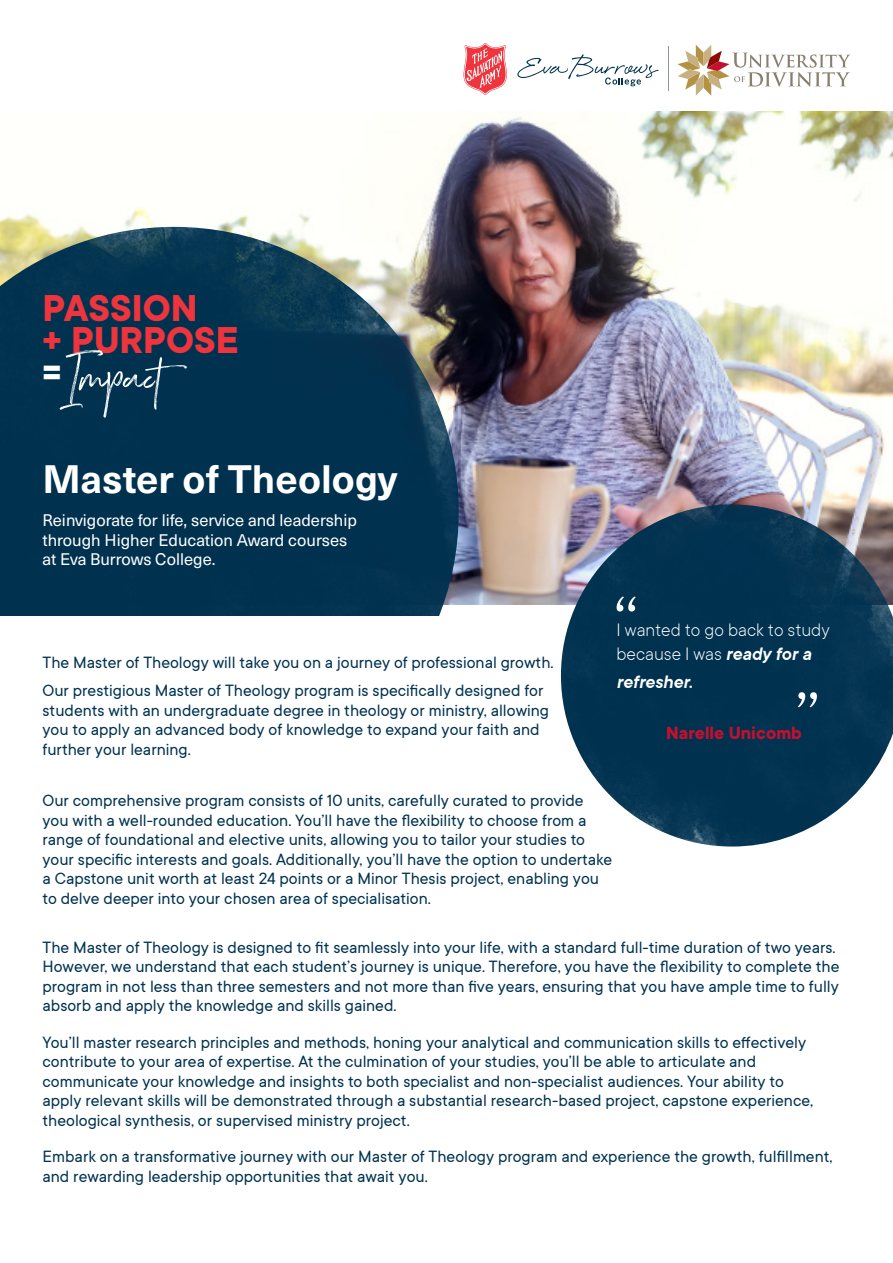
<style>
.page{position:relative;width:893px;height:1263px;background:#fff}
.page>*{position:absolute;margin:0;border:0;box-sizing:border-box;transform-origin:0 0}
.t1{font:700 41.25px/32px "TT Commons";color:#ee343d}
.t2{font:700 39px "Neue Haas Unica W1 G";color:#fff}
.t3{font:300 19.5px "TT Commons";color:#fff}
.t4{font:700 19.5px "TT Commons";color:#c3102f}
.t5{font:italic 600 19.5px "TT Commons";color:#fff}
.t6{font:18px/19.5px "TT Commons";color:#003250}
.t7{font:16.5px/19.8px "Neue Haas Unica W1 G";color:#fff}
.s1{color:#fff}
.s2{font-weight:600;font-style:italic}
</style>
<div class="page">
<img style="left:0;top:111px;width:893px;height:494px">
<img style="left:0;top:227px;width:459px;height:389px">
<svg style="left:60px;top:350px;width:127px;height:68px;background:#184560"></svg>
<svg style="left:463px;top:43px;width:44px;height:52px"></svg>
<hr style="left:668px;top:47px;width:1px;height:44px;background:#939598">
<svg style="left:517px;top:54px;width:142px;height:32px"></svg>
<svg style="left:678px;top:45px;width:172px;height:51px"></svg>
<img style="left:561px;top:504px;width:332px;height:342px">
<svg style="left:617px;top:596px;width:19px;height:15px"></svg>
<svg style="left:798px;top:692px;width:19px;height:15px"></svg>
<p class="t1" style="left:42px;top:293px;width:198px">PASSION<br>+ PURPOSE <span class="s1">=</span></p>
<p class="t2" style="left:43px;top:450px;width:356px">Master of Theology</p>
<p class="t7" style="left:43px;top:509px;width:316px">Reinvigorate for life, service and leadership through Higher Education Award courses at Eva Burrows College.</p>
<p class="t6" style="left:43px;top:652px;width:513px">The Master of Theology will take you on a journey of professional growth.</p>
<p class="t6" style="left:43px;top:680px;width:508px">Our prestigious Master of Theology program is specifically designed for students with an undergraduate degree in theology or ministry, allowing you to apply an advanced body of knowledge to expand your faith and further your learning.</p>
<p class="t3" style="left:617px;top:619px;width:215px">I wanted to go back to study</p>
<p class="t3" style="left:617px;top:643px;width:196px">because I was <span class="s2">ready for a</span></p>
<p class="t5" style="left:617px;top:671px;width:78px">refresher.</p>
<p class="t4" style="left:666px;top:722px;width:137px">Narelle Unicomb</p>
<p class="t6" style="left:43px;top:790px;width:571px">Our comprehensive program consists of 10 units, carefully curated to provide you with a well-rounded education. You’ll have the flexibility to choose from a range of foundational and elective units, allowing you to tailor your studies to your specific interests and goals. Additionally, you’ll have the option to undertake a Capstone unit worth at least 24 points or a Minor Thesis project, enabling you to delve deeper into your chosen area of specialisation.</p>
<p class="t6" style="left:43px;top:937px;width:798px">The Master of Theology is designed to fit seamlessly into your life, with a standard full-time duration of two years.<br>However, we understand that each student’s journey is unique. Therefore, you have the flexibility to complete the program in not less than three semesters and not more than five years, ensuring that you have ample time to fully absorb and apply the knowledge and skills gained.</p>
<p class="t6" style="left:43px;top:1032px;width:772px">You’ll master research principles and methods, honing your analytical and communication skills to effectively contribute to your area of expertise. At the culmination of your studies, you’ll be able to articulate and communicate your knowledge and insights to both specialist and non-specialist audiences. Your ability to apply relevant skills will be demonstrated through a substantial research-based project, capstone experience, theological synthesis, or supervised ministry project.</p>
<p class="t6" style="left:43px;top:1146px;width:792px">Embark on a transformative journey with our Master of Theology program and experience the growth, fulfillment, and rewarding leadership opportunities that await you.</p>
</div>
